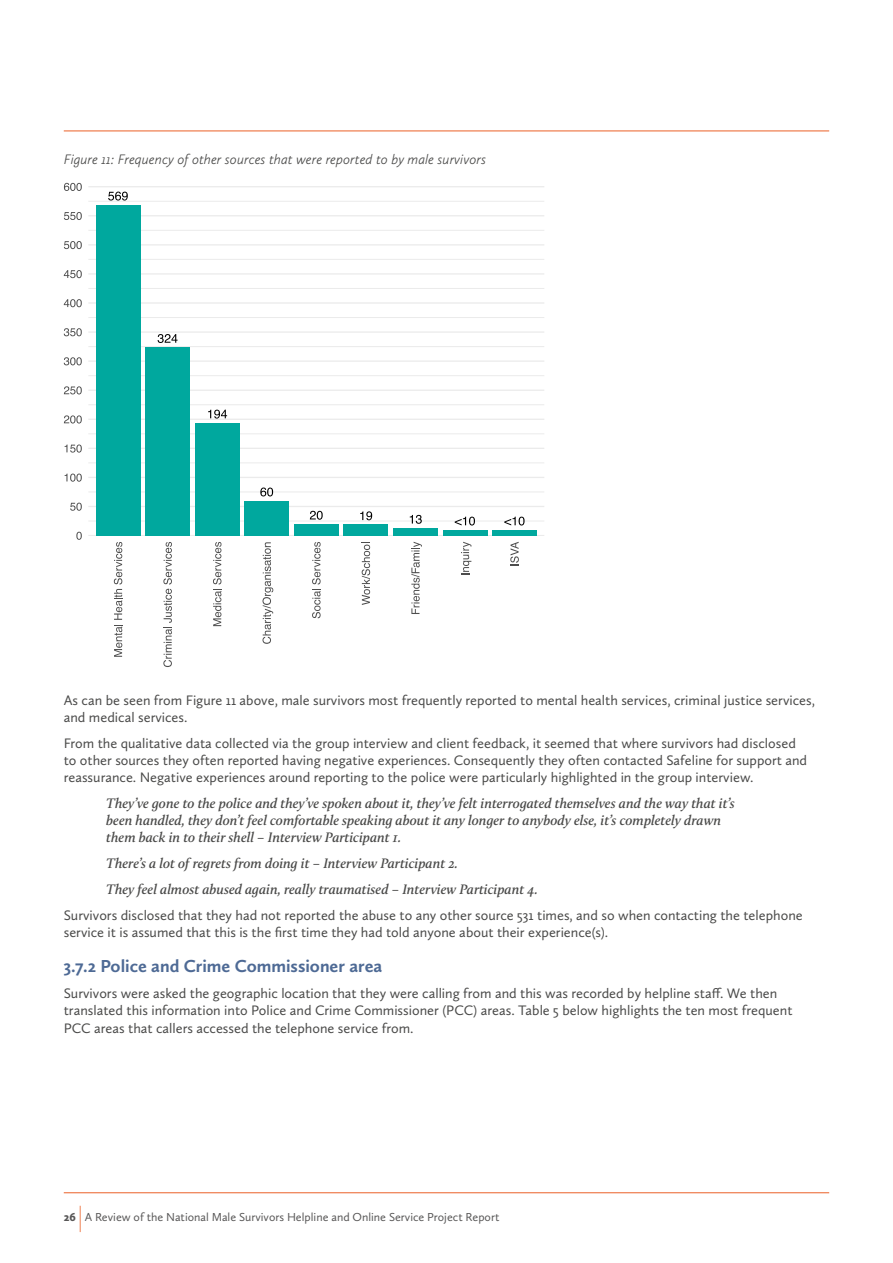
<style>
.page{position:relative;width:893px;height:1263px;background:#fff}
.page>*{position:absolute;margin:0;border:0;box-sizing:border-box;transform-origin:0 0}
.t1{font:300 27px "Calluna Sans";color:#eb6027;scale:.5 1}
.t2{font:700 18px "Calluna Sans";color:#4e6a95}
.t3{font:14.25px/17.2px "Calluna Sans";color:#4a4a49}
.t4{font:italic 600 14.25px/17.2px "Calluna";color:#4a4a49}
.t5{font:italic 300 14.25px "Calluna Sans";color:#4a4a49}
.t6{font:12px "Calluna Sans";color:#585757}
.t7{font:900 12px "Calluna Sans";color:#585757}
</style>
<div class="page">
<hr style="left:64px;top:1192px;width:765px;height:1px;background:#eb6027">
<hr style="left:64px;top:131px;width:765px;height:1px;background:#eb6027">
<hr style="left:88px;top:521px;width:456px;height:1px;background:#ebebeb">
<hr style="left:88px;top:492px;width:456px;height:1px;background:#ebebeb">
<hr style="left:88px;top:462px;width:456px;height:1px;background:#ebebeb">
<hr style="left:88px;top:433px;width:456px;height:1px;background:#ebebeb">
<hr style="left:88px;top:404px;width:456px;height:1px;background:#ebebeb">
<hr style="left:88px;top:375px;width:456px;height:1px;background:#ebebeb">
<hr style="left:88px;top:346px;width:456px;height:1px;background:#ebebeb">
<hr style="left:88px;top:317px;width:456px;height:1px;background:#ebebeb">
<hr style="left:88px;top:288px;width:456px;height:1px;background:#ebebeb">
<hr style="left:88px;top:259px;width:456px;height:1px;background:#ebebeb">
<hr style="left:88px;top:230px;width:456px;height:1px;background:#ebebeb">
<hr style="left:88px;top:201px;width:456px;height:1px;background:#ebebeb">
<hr style="left:88px;top:535px;width:456px;height:1px;background:#ebebeb">
<hr style="left:88px;top:506px;width:456px;height:1px;background:#ebebeb">
<hr style="left:88px;top:477px;width:456px;height:1px;background:#ebebeb">
<hr style="left:88px;top:448px;width:456px;height:1px;background:#ebebeb">
<hr style="left:88px;top:419px;width:456px;height:1px;background:#ebebeb">
<hr style="left:88px;top:390px;width:456px;height:1px;background:#ebebeb">
<hr style="left:88px;top:360px;width:456px;height:2px;background:#ebebeb">
<hr style="left:88px;top:331px;width:456px;height:2px;background:#ebebeb">
<hr style="left:88px;top:302px;width:456px;height:2px;background:#ebebeb">
<hr style="left:88px;top:273px;width:456px;height:2px;background:#ebebeb">
<hr style="left:88px;top:244px;width:456px;height:1px;background:#ebebeb">
<hr style="left:88px;top:215px;width:456px;height:1px;background:#ebebeb">
<hr style="left:88px;top:187px;width:456px;height:1px;background:#ebebeb">
<div style="left:96px;top:205px;width:44px;height:330px;background:#00a89e"></div>
<div style="left:145px;top:347px;width:45px;height:188px;background:#00a89e"></div>
<div style="left:195px;top:423px;width:44px;height:112px;background:#00a89e"></div>
<div style="left:244px;top:501px;width:45px;height:34px;background:#00a89e"></div>
<div style="left:294px;top:524px;width:45px;height:11px;background:#00a89e"></div>
<div style="left:344px;top:524px;width:44px;height:11px;background:#00a89e"></div>
<div style="left:393px;top:528px;width:45px;height:7px;background:#00a89e"></div>
<div style="left:443px;top:530px;width:44px;height:5px;background:#00a89e"></div>
<div style="left:492px;top:530px;width:45px;height:5px;background:#00a89e"></div>
<svg style="left:108px;top:192px;width:20px;height:9px"></svg>
<svg style="left:158px;top:334px;width:20px;height:9px"></svg>
<svg style="left:208px;top:410px;width:19px;height:9px"></svg>
<svg style="left:260px;top:487px;width:13px;height:9px"></svg>
<svg style="left:310px;top:511px;width:13px;height:9px"></svg>
<svg style="left:360px;top:511px;width:12px;height:9px"></svg>
<svg style="left:410px;top:515px;width:12px;height:9px"></svg>
<svg style="left:455px;top:517px;width:20px;height:8px"></svg>
<svg style="left:504px;top:517px;width:21px;height:8px"></svg>
<svg style="left:76px;top:532px;width:6px;height:8px"></svg>
<svg style="left:70px;top:503px;width:12px;height:8px"></svg>
<svg style="left:65px;top:474px;width:17px;height:8px"></svg>
<svg style="left:65px;top:444px;width:17px;height:9px"></svg>
<svg style="left:64px;top:415px;width:18px;height:8px"></svg>
<svg style="left:64px;top:386px;width:18px;height:8px"></svg>
<svg style="left:64px;top:357px;width:18px;height:8px"></svg>
<svg style="left:64px;top:328px;width:18px;height:8px"></svg>
<svg style="left:64px;top:299px;width:18px;height:8px"></svg>
<svg style="left:64px;top:270px;width:18px;height:8px"></svg>
<svg style="left:64px;top:241px;width:18px;height:8px"></svg>
<svg style="left:64px;top:212px;width:18px;height:8px"></svg>
<svg style="left:64px;top:183px;width:18px;height:8px"></svg>
<svg style="left:114px;top:542px;width:8px;height:115px"></svg>
<svg style="left:163px;top:542px;width:9px;height:125px"></svg>
<svg style="left:213px;top:542px;width:8px;height:84px"></svg>
<svg style="left:262px;top:542px;width:11px;height:102px"></svg>
<svg style="left:312px;top:542px;width:9px;height:76px"></svg>
<svg style="left:362px;top:542px;width:8px;height:63px"></svg>
<svg style="left:411px;top:542px;width:11px;height:72px"></svg>
<svg style="left:461px;top:542px;width:10px;height:33px"></svg>
<svg style="left:510px;top:542px;width:9px;height:23px"></svg>
<p class="t5" style="left:64px;top:150px;width:424px">Figure 11: Frequency of other sources that were reported to by male survivors</p>
<p class="t3" style="left:64px;top:691px;width:753px">As can be seen from Figure 11 above, male survivors most frequently reported to mental health services, criminal justice services, and medical services.</p>
<p class="t3" style="left:64px;top:734px;width:745px">From the qualitative data collected via the group interview and client feedback, it seemed that where survivors had disclosed to other sources they often reported having negative experiences. Consequently they often contacted Safeline for support and reassurance. Negative experiences around reporting to the police were particularly highlighted in the group interview.</p>
<p class="t4" style="left:106px;top:794px;width:630px">They’ve gone to the police and they’ve spoken about it, they’ve felt interrogated themselves and the way that it’s been handled, they don’t feel comfortable speaking about it any longer to anybody else, it’s completely drawn them back in to their shell – Interview Participant 1.</p>
<p class="t4" style="left:106px;top:850px;width:433px;line-height:25.8px">There’s a lot of regrets from doing it – Interview Participant 2.<br>They feel almost abused again, really traumatised – Interview Participant 4.</p>
<p class="t3" style="left:64px;top:906px;width:740px">Survivors disclosed that they had not reported the abuse to any other source 531 times, and so when contacting the telephone service it is assumed that this is the first time they had told anyone about their experience(s).</p>
<p class="t2" style="left:64px;top:955px;width:320px">3.7.2 Police and Crime Commissioner area</p>
<p class="t3" style="left:64px;top:984px;width:730px">Survivors were asked the geographic location that they were calling from and this was recorded by helpline staff. We then translated this information into Police and Crime Commissioner (PCC) areas. Table 5 below highlights the ten most frequent<br>PCC areas that callers accessed the telephone service from.</p>
<p class="t7" style="left:64px;top:1210px;width:14px">26</p>
<h1 class="t1" style="left:79px;top:1201px;width:8px">|</h1>
<p class="t6" style="left:85px;top:1210px;width:416px">A Review of the National Male Survivors Helpline and Online Service Project Report</p>
</div>
